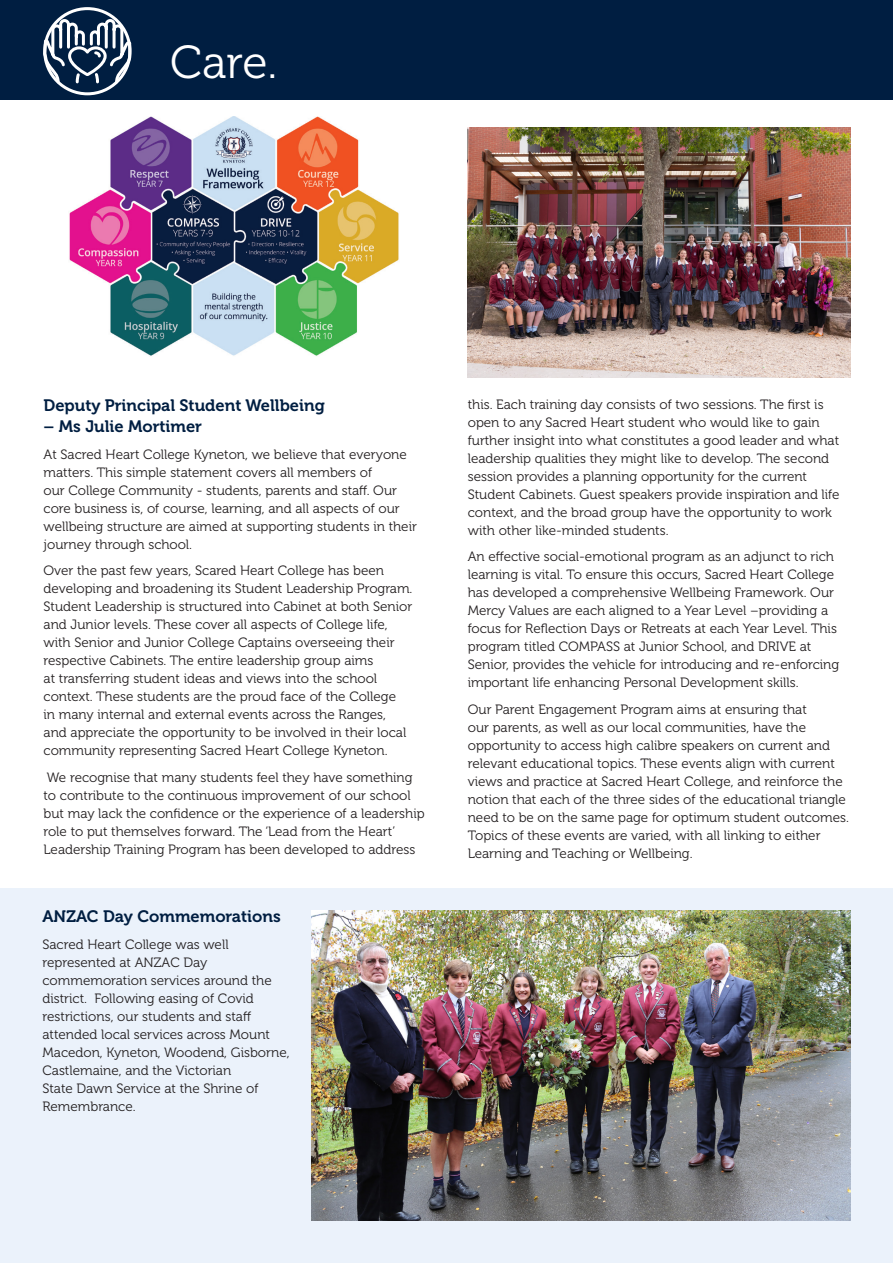
<style>
.page{position:relative;width:893px;height:1263px;background:#fff}
.page>*{position:absolute;margin:0;border:0;box-sizing:border-box;transform-origin:0 0}
.REV_HEAD_with_bleed{font:46.2px "Museo 300";color:#fff}
.Sub_heading{font:16.5px "Museo 700";color:#001e41}
.body_text1{font:13.5px/18px "Museo 300";color:#231f20}
</style>
<div class="page">
<div style="left:0;top:0;width:893px;height:100px;background:#001e41"></div>
<div style="left:0;top:889px;width:893px;height:374px;background:#ebf2fb"></div>
<img style="left:312px;top:911px;width:538px;height:309px">
<img style="left:468px;top:128px;width:382px;height:249px">
<img style="left:69px;top:116px;width:330px;height:240px">
<svg style="left:43px;top:18px;width:89px;height:67px"></svg>
<div style="left:43px;top:7px;width:88px;height:88px;border:3px solid #fff;border-radius:50%"></div>
<p class="REV_HEAD_with_bleed" style="left:170px;top:38px;width:109px">Care.</p>
<p class="Sub_heading" style="left:44px;top:396px;width:283px">Deputy Principal Student Wellbeing</p>
<p class="Sub_heading" style="left:44px;top:417px;width:160px">– Ms Julie Mortimer</p>
<p class="body_text1" style="left:44px;top:445px;width:375px">At Sacred Heart College Kyneton, we believe that everyone matters. This simple statement covers all members of<br>our College Community - students, parents and staff. Our core business is, of course, learning, and all aspects of our wellbeing structure are aimed at supporting students in their journey through school.</p>
<p class="body_text1" style="left:44px;top:562px;width:370px">Over the past few years, Scared Heart College has been developing and broadening its Student Leadership Program.<br>Student Leadership is structured into Cabinet at both Senior and Junior levels. These cover all aspects of College life, with Senior and Junior College Captains overseeing their respective Cabinets. The entire leadership group aims<br>at transferring student ideas and views into the school context. These students are the proud face of the College<br>in many internal and external events across the Ranges, and appreciate the opportunity to be involved in their local community representing Sacred Heart College Kyneton.</p>
<p class="body_text1" style="left:44px;top:768px;width:383px">We recognise that many students feel they have something to contribute to the continuous improvement of our school but may lack the confidence or the experience of a leadership role to put themselves forward. The ‘Lead from the Heart’ Leadership Training Program has been developed to address</p>
<p class="Sub_heading" style="left:43px;top:907px;width:240px">ANZAC Day Commemorations</p>
<p class="body_text1" style="left:43px;top:935px;width:249px">Sacred Heart College was well represented at ANZAC Day commemoration services around the district. Following easing of Covid restrictions, our students and staff attended local services across Mount<br>Macedon, Kyneton, Woodend, Gisborne,<br>Castlemaine, and the Victorian<br>State Dawn Service at the Shrine of<br>Remembrance.</p>
<p class="body_text1" style="left:468px;top:395px;width:373px">this. Each training day consists of two sessions. The first is open to any Sacred Heart student who would like to gain further insight into what constitutes a good leader and what leadership qualities they might like to develop. The second session provides a planning opportunity for the current Student Cabinets. Guest speakers provide inspiration and life context, and the broad group have the opportunity to work with other like-minded students.</p>
<p class="body_text1" style="left:468px;top:548px;width:373px">An effective social-emotional program as an adjunct to rich learning is vital. To ensure this occurs, Sacred Heart College has developed a comprehensive Wellbeing Framework. Our Mercy Values are each aligned to a Year Level –providing a focus for Reflection Days or Retreats at each Year Level. This program titled COMPASS at Junior School, and DRIVE at Senior, provides the vehicle for introducing and re-enforcing important life enhancing Personal Development skills.</p>
<p class="body_text1" style="left:468px;top:700px;width:383px">Our Parent Engagement Program aims at ensuring that<br>our parents, as well as our local communities, have the opportunity to access high calibre speakers on current and relevant educational topics. These events align with current views and practice at Sacred Heart College, and reinforce the notion that each of the three sides of the educational triangle need to be on the same page for optimum student outcomes.<br>Topics of these events are varied, with all linking to either Learning and Teaching or Wellbeing.</p>
</div>
